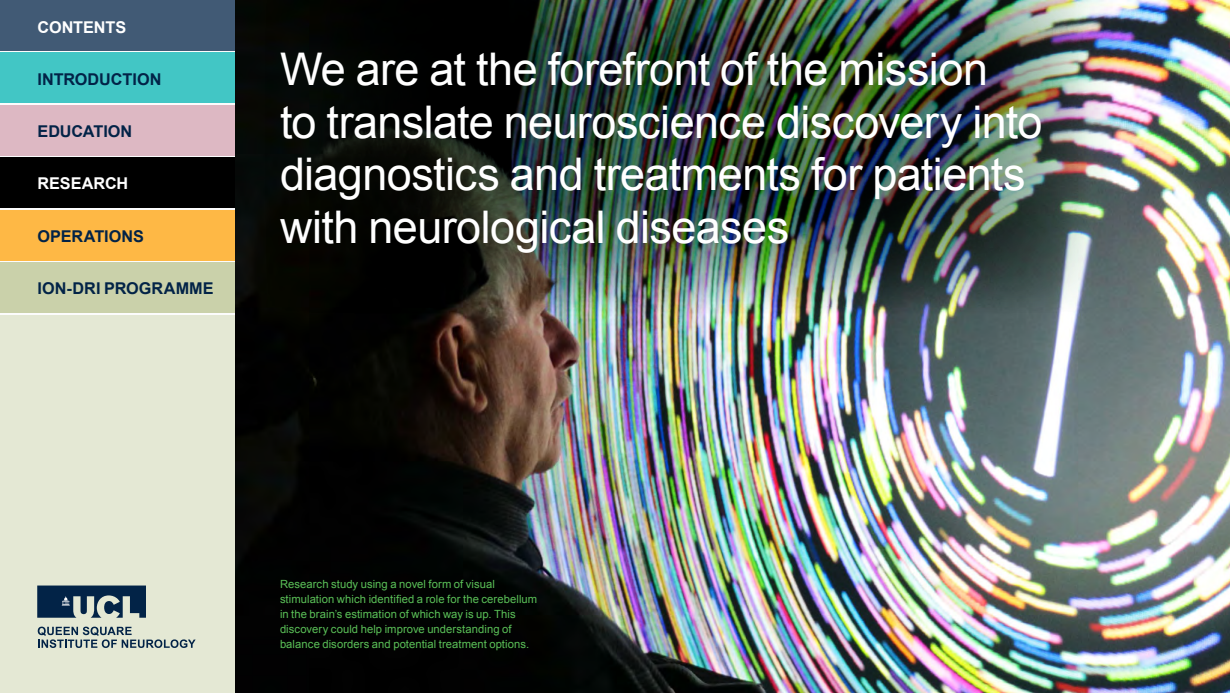
<style>
.page{position:relative;width:1230px;height:693px;background:#fff}
.page>*{position:absolute;margin:0;border:0;box-sizing:border-box;transform-origin:0 0}
.t1{font:45px/52.5px "Arial";letter-spacing:-.015em;color:#fff}
.t2{font:700 16.25px "Arial";color:#022347}
.t3{font:700 16.25px "Arial";letter-spacing:-.005em;color:#fff}
.t4{font:11.25px/15px "Arial";letter-spacing:.005em;color:#5ac057}
</style>
<div class="page">
<div style="left:0;top:210px;width:235px;height:50px;background:#feb845"></div>
<div style="left:0;top:105px;width:235px;height:50px;background:#ddb8c3"></div>
<div style="left:0;top:52px;width:235px;height:50px;background:#42c6c5"></div>
<div style="left:0;top:0;width:235px;height:50px;background:#415a75"></div>
<div style="left:0;top:262px;width:235px;height:50px;background:#cad1aa"></div>
<div style="left:0;top:315px;width:235px;height:377px;background:#e4e8d4"></div>
<svg style="left:37px;top:585px;width:109px;height:32px"></svg>
<svg style="left:38px;top:626px;width:158px;height:22px"></svg>
<div style="left:0;top:158px;width:239px;height:50px;background:#000"></div>
<img style="left:235px;top:0;width:995px;height:692px">
<img style="left:265px;top:0;width:850px;height:315px">
<h2 class="t3" style="left:38px;top:16px;width:90px">CONTENTS</h2>
<h2 class="t2" style="left:38px;top:68px;width:125px">INTRODUCTION</h2>
<h2 class="t2" style="left:38px;top:121px;width:96px">EDUCATION</h2>
<h2 class="t3" style="left:38px;top:173px;width:92px">RESEARCH</h2>
<h2 class="t2" style="left:38px;top:225px;width:108px">OPERATIONS</h2>
<h2 class="t2" style="left:38px;top:277px;width:178px">ION-DRI PROGRAMME</h2>
<h1 class="t1" style="left:280px;top:44px;width:764px">We are at the forefront of the mission<br>to translate neuroscience discovery into diagnostics and treatments for patients with neurological diseases</h1>
<p class="t4" style="left:280px;top:576px;width:259px">Research study using a novel form of visual stimulation which identified a role for the cerebellum in the brain’s estimation of which way is up. This discovery could help improve understanding of balance disorders and potential treatment options.</p>
</div>
